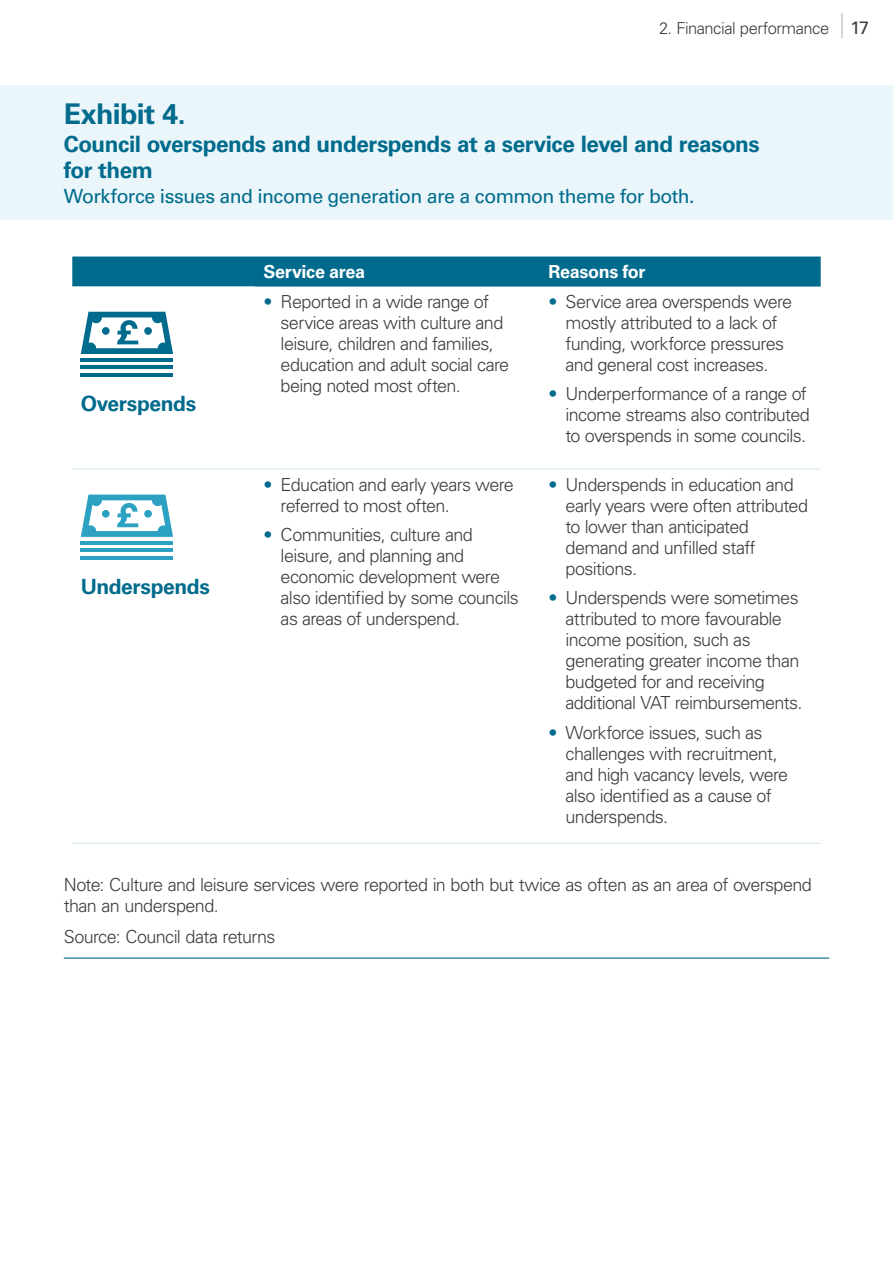
<style>
.page{position:relative;width:893px;height:1263px;background:#fff}
.page>*{position:absolute;margin:0;border:0;box-sizing:border-box;transform-origin:0 0}
.AS-P24-Exhibit_number{font:700 28.5px "Univers LT Pro 65";letter-spacing:-.02em;color:#006b8d}
.AS-P24-Exhibit_number-2{font:700 22.5px/25.5px "Univers LT Pro 65";letter-spacing:-.02em;color:#006b8d}
.AS-P24-headline_pillar{font:700 21px "Univers LT Pro 65";letter-spacing:-.015em;color:#006b8d}
.AS-P26-Exhibit_lead-in{font:19.5px "Univers LT Pro 55 Roman";letter-spacing:-.03em;color:#006b8d}
.AS-T05-Table_bullet_1{font:300 18px/21px "Univers LT Pro 45";letter-spacing:-.035em;color:#3c3c3b}
.AS-P28-Exhibit_note{font:300 18px/21.8px "Univers LT Pro 45";letter-spacing:-.035em;color:#3c3c3b}
.AS-P29-Exhibit_source{font:300 18px "Univers LT Pro 45";letter-spacing:-.035em;color:#3c3c3b}
.AS-T01-Table_header{font:700 18px "Univers LT Pro 65";letter-spacing:-.02em;color:#fff}
.t1{font:300 16.5px "Univers LT Pro 45";letter-spacing:-.03em;color:#3c3c3b}
.s1{font-family:"Univers LT Pro 55 Roman";font-weight:400;font-size:18px}
.s2{color:#006b8d}
</style>
<div class="page">
<svg style="left:842px;top:13px;width:1px;height:25px"></svg>
<div style="left:0;top:85px;width:893px;height:114px;background:#eaf6f9"></div>
<div style="left:0;top:171px;width:893px;height:49px;background:#eaf6f9"></div>
<div style="left:72px;top:256px;width:749px;height:31px;background:#006b8d"></div>
<svg style="left:72px;top:311px;width:183px;height:532px"></svg>
<hr style="left:72px;top:469px;width:183px;height:1px;background:#d1e4eb">
<hr style="left:255px;top:469px;width:285px;height:1px;background:#d1e4eb">
<hr style="left:540px;top:469px;width:281px;height:1px;background:#d1e4eb">
<hr style="left:72px;top:843px;width:183px;height:1px;background:#d1e4eb">
<hr style="left:255px;top:843px;width:285px;height:1px;background:#d1e4eb">
<hr style="left:540px;top:843px;width:281px;height:1px;background:#d1e4eb">
<hr style="left:81px;top:373px;width:92px;height:4px;background:#006b8d">
<hr style="left:81px;top:358px;width:92px;height:4px;background:#006b8d">
<hr style="left:81px;top:366px;width:92px;height:3px;background:#006b8d">
<svg style="left:81px;top:312px;width:92px;height:42px"></svg>
<hr style="left:81px;top:556px;width:92px;height:4px;background:#2da1c2">
<hr style="left:81px;top:541px;width:92px;height:3px;background:#2da1c2">
<hr style="left:81px;top:548px;width:92px;height:4px;background:#2da1c2">
<svg style="left:81px;top:495px;width:92px;height:42px"></svg>
<hr style="left:64px;top:957px;width:765px;height:2px;background:#006b8d">
<p class="t1" style="left:659px;top:17px;width:212px">2. Financial performance <span class="s1">17</span></p>
<h3 class="AS-P24-Exhibit_number" style="left:64px;top:94px;width:123px">Exhibit 4.</h3>
<h3 class="AS-P24-Exhibit_number-2" style="left:64px;top:131px;width:697px">Council overspends and underspends at a service level and reasons for them</h3>
<p class="AS-P26-Exhibit_lead-in" style="left:64px;top:182px;width:632px">Workforce issues and income generation are a common theme for both.</p>
<p class="AS-P24-headline_pillar" style="left:81px;top:389px;width:117px">Overspends</p>
<p class="AS-P24-headline_pillar" style="left:81px;top:572px;width:131px">Underspends</p>
<p class="AS-T01-Table_header" style="left:264px;top:259px;width:103px">Service area</p>
<p class="AS-T01-Table_header" style="left:549px;top:259px;width:98px">Reasons for</p>
<p class="AS-T05-Table_bullet_1" style="left:281px;top:290px;width:230px;text-indent:-17px"><span class="s2">•</span> Reported in a wide range of service areas with culture and leisure, children and families, education and adult social care being noted most often.</p>
<p class="AS-T05-Table_bullet_1" style="left:549px;top:290px;width:245px;text-align:center"><span class="s2">•</span> Service area overspends were mostly attributed to a lack of funding, workforce pressures and general cost increases.</p>
<p class="AS-T05-Table_bullet_1" style="left:566px;top:383px;width:246px;text-indent:-17px"><span class="s2">•</span> Underperformance of a range of income streams also contributed to overspends in some councils.</p>
<p class="AS-T05-Table_bullet_1" style="left:281px;top:473px;width:235px;text-indent:-17px"><span class="s2">•</span> Education and early years were referred to most often.</p>
<p class="AS-T05-Table_bullet_1" style="left:281px;top:524px;width:240px;text-indent:-17px"><span class="s2">•</span> Communities, culture and leisure, and planning and economic development were also identified by some councils as areas of underspend.</p>
<p class="AS-T05-Table_bullet_1" style="left:566px;top:473px;width:244px;text-indent:-17px"><span class="s2">•</span> Underspends in education and early years were often attributed to lower than anticipated demand and unfilled staff positions.</p>
<p class="AS-T05-Table_bullet_1" style="left:566px;top:587px;width:239px;text-indent:-17px"><span class="s2">•</span> Underspends were sometimes attributed to more favourable income position, such as generating greater income than budgeted for and receiving additional VAT reimbursements.</p>
<p class="AS-T05-Table_bullet_1" style="left:566px;top:721px;width:224px;text-indent:-17px"><span class="s2">•</span> Workforce issues, such as challenges with recruitment, and high vacancy levels, were also identified as a cause of underspends.</p>
<p class="AS-P28-Exhibit_note" style="left:64px;top:873px;width:750px">Note: Culture and leisure services were reported in both but twice as often as an area of overspend than an underspend.</p>
<p class="AS-P29-Exhibit_source" style="left:64px;top:924px;width:213px">Source: Council data returns</p>
</div>
